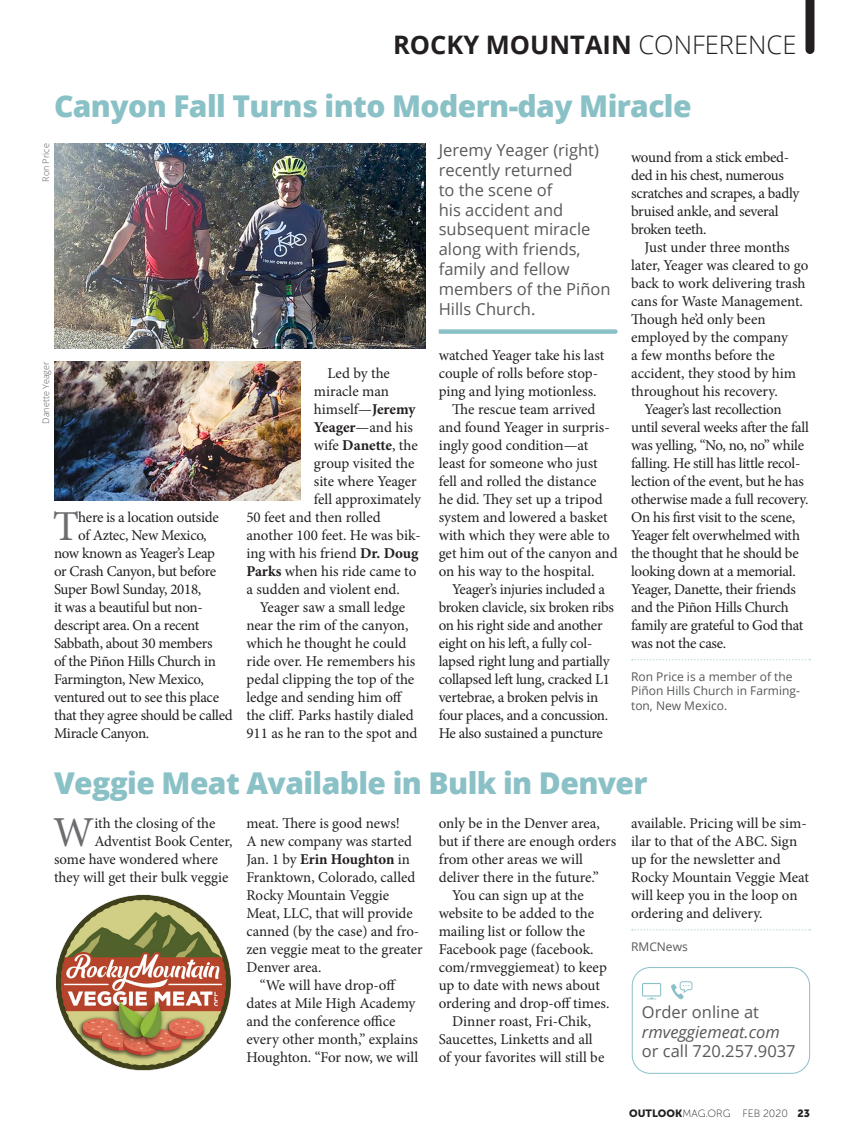
<style>
.page{position:relative;width:864px;height:1148px;background:#fff}
.page>*{position:absolute;margin:0;border:0;box-sizing:border-box;transform-origin:0 0}
.News_Text{font:42.75px "Minion Pro";color:#6c6d70}
.News_Title{font:800 30px "Open Sans";letter-spacing:-.02em;color:#8ac1c7}
.t1{font:700 25.5px "Open Sans";color:#231f20}
.Photo_Caption{font:16.5px/19.8px "Open Sans";color:#57585a}
.News_Text-2{font:15px/18px "Minion Pro";letter-spacing:-.01em;color:#231f20}
.News_Text-3{font:15px "Minion Pro";letter-spacing:-.03em;color:#231f20}
.Author_Bio{font:12px/14.4px "Open Sans";color:#57585a}
.t2{font:10.5px "Museo Sans 100";color:#231f20}
.Photo_Credit{font:300 9px "Open Sans";color:#57585a}
.s1{font-weight:300}
.s2{font-weight:700}
.s3{font-style:italic}
.s4{font-family:"Museo Sans 900"}
</style>
<div class="page">
<svg style="left:806px;top:0;width:8px;height:54px"></svg>
<svg style="left:632px;top:929px;width:178px;height:1px"></svg>
<img style="left:55px;top:894px;width:176px;height:177px">
<div style="left:632px;top:967px;width:178px;height:106px;border:1px solid #8ac1c7;border-radius:18px"></div>
<svg style="left:642px;top:983px;width:19px;height:16px"></svg>
<svg style="left:671px;top:981px;width:21px;height:18px"></svg>
<img style="left:54px;top:361px;width:246px;height:139px">
<img style="left:54px;top:143px;width:371px;height:205px">
<svg style="left:632px;top:659px;width:178px;height:1px"></svg>
<svg style="left:438px;top:329px;width:180px;height:5px"></svg>
<h3 class="t1" style="left:393px;top:27px;width:405px">ROCKY MOUNTAIN <span class="s1">CONFERENCE</span></h3>
<p class="News_Title" style="left:54px;top:83px;width:639px">Canyon Fall Turns into Modern-day Miracle</p>
<p class="Photo_Credit" style="left:40px;top:182px;width:40px;rotate:-90deg">Ron Price</p>
<p class="Photo_Credit" style="left:40px;top:424px;width:64px;rotate:-90deg">Danette Yeager</p>
<p class="News_Text" style="left:53px;top:498px;width:28px">T</p>
<p class="News_Text-2" style="left:78px;top:508px;width:142px">here is a location outside</p>
<p class="News_Text-2" style="left:78px;top:526px;width:130px">of Aztec, New Mexico,</p>
<p class="News_Text-2" style="left:54px;top:544px;width:163px">now known as Yeager’s Leap</p>
<p class="News_Text-3" style="left:54px;top:561px;width:164px">or Crash Canyon, but before</p>
<p class="News_Text-2" style="left:54px;top:580px;width:149px">Super Bowl Sunday, 2018,</p>
<p class="News_Text-2" style="left:54px;top:598px;width:150px">it was a beautiful but non-</p>
<p class="News_Text-2" style="left:54px;top:616px;width:147px">descript area. On a recent</p>
<p class="News_Text-2" style="left:54px;top:634px;width:160px">Sabbath, about 30 members</p>
<p class="News_Text-2" style="left:54px;top:652px;width:164px">of the Piñon Hills Church in</p>
<p class="News_Text-2" style="left:54px;top:670px;width:151px">Farmington, New Mexico,</p>
<p class="News_Text-2" style="left:54px;top:688px;width:167px">ventured out to see this place</p>
<p class="News_Text-2" style="left:54px;top:706px;width:180px">that they agree should be called</p>
<p class="News_Text-2" style="left:54px;top:724px;width:97px">Miracle Canyon.</p>
<p class="News_Text-2" style="left:327px;top:364px;width:64px">Led by the</p>
<p class="News_Text-2" style="left:314px;top:382px;width:77px">miracle man</p>
<p class="News_Text-2" style="left:314px;top:400px;width:103px">himself—<span class="s2">Jeremy</span></p>
<p class="News_Text-2" style="left:314px;top:418px;width:100px"><span class="s2">Yeager</span>—and his</p>
<p class="News_Text-2" style="left:314px;top:436px;width:106px">wife <span class="s2">Danette</span>, the</p>
<p class="News_Text-2" style="left:314px;top:454px;width:102px">group visited the</p>
<p class="News_Text-2" style="left:314px;top:472px;width:104px">site where Yeager</p>
<p class="News_Text-2" style="left:314px;top:490px;width:109px">fell approximately</p>
<p class="News_Text-2" style="left:246px;top:508px;width:136px">50 feet and then rolled</p>
<p class="News_Text-2" style="left:246px;top:526px;width:176px">another 100 feet. He was bik-</p>
<p class="News_Text-2" style="left:246px;top:544px;width:174px">ing with his friend <span class="s2">Dr. Doug</span></p>
<p class="News_Text-2" style="left:246px;top:562px;width:172px"><span class="s2">Parks</span> when his ride came to</p>
<p class="News_Text-2" style="left:246px;top:580px;width:155px">a sudden and violent end.</p>
<p class="News_Text-2" style="left:246px;top:598px;width:173px;text-indent:14px">Yeager saw a small ledge near the rim of the canyon, which he thought he could ride over. He remembers his pedal clipping the top of the ledge and sending him off the cliff. Parks hastily dialed<br>911 as he ran to the spot and</p>
<p class="Photo_Caption" style="left:439px;top:140px;width:173px">Jeremy Yeager (right) recently returned<br>to the scene of<br>his accident and subsequent miracle along with friends, family and fellow members of the Piñon<br>Hills Church.</p>
<p class="News_Text-2" style="left:439px;top:346px;width:167px">watched Yeager take his last couple of rolls before stop&shy;ping and lying motionless.</p>
<p class="News_Text-2" style="left:439px;top:400px;width:180px;text-indent:14px">The rescue team arrived and found Yeager in surpris&shy;ingly good condition—at least for someone who just fell and rolled the distance<br>he did. They set up a tripod system and lowered a basket with which they were able to get him out of the canyon and on his way to the hospital.</p>
<p class="News_Text-2" style="left:439px;top:580px;width:177px;text-indent:14px">Yeager’s injuries included a broken clavicle, six broken ribs on his right side and another eight on his left, a fully col&shy;lapsed right lung and partially collapsed left lung, cracked L1 vertebrae, a broken pelvis in four places, and a concussion.<br>He also sustained a puncture</p>
<p class="News_Text-2" style="left:631px;top:148px;width:170px">wound from a stick embed&shy;ded in his chest, numerous scratches and scrapes, a badly bruised ankle, and several broken teeth.</p>
<p class="News_Text-2" style="left:631px;top:238px;width:179px;text-indent:14px">Just under three months later, Yeager was cleared to go back to work delivering trash cans for Waste Management.<br>Though he’d only been employed by the company<br>a few months before the accident, they stood by him throughout his recovery.</p>
<p class="News_Text-2" style="left:631px;top:400px;width:179px;text-indent:14px">Yeager’s last recollection until several weeks after the fall was yelling, “No, no, no” while falling. He still has little recol&shy;lection of the event, but he has otherwise made a full recovery.<br>On his first visit to the scene,<br>Yeager felt overwhelmed with the thought that he should be looking down at a memorial.<br>Yeager, Danette, their friends and the Piñon Hills Church family are grateful to God that was not the case.</p>
<p class="Author_Bio" style="left:631px;top:669px;width:170px">Ron Price is a member of the<br>Piñon Hills Church in Farming&shy;ton, New Mexico.</p>
<p class="News_Title" style="left:54px;top:760px;width:595px">Veggie Meat Available in Bulk in Denver</p>
<p class="News_Text" style="left:53px;top:804px;width:43px">W</p>
<p class="News_Text-2" style="left:94px;top:814px;width:123px">ith the closing of the</p>
<p class="News_Text-2" style="left:246px;top:814px;width:178px">meat. There is good news!<br>A new company was started<br>Jan. 1 by <span class="s2">Erin Houghton</span> in<br>Franktown, Colorado, called<br>Rocky Mountain Veggie<br>Meat, LLC, that will provide canned (by the case) and fro&shy;zen veggie meat to the greater<br>Denver area.</p>
<p class="News_Text-2" style="left:246px;top:976px;width:173px;text-indent:14px">“We will have drop-off dates at Mile High Academy and the conference office every other month,” explains<br>Houghton. “For now, we will</p>
<p class="News_Text-2" style="left:439px;top:814px;width:179px">only be in the Denver area, but if there are enough orders from other areas we will deliver there in the future.”</p>
<p class="News_Text-2" style="left:439px;top:886px;width:172px;text-indent:14px">You can sign up at the website to be added to the mailing list or follow the<br>Facebook page (facebook. com/rmveggiemeat) to keep up to date with news about ordering and drop-off times.</p>
<p class="News_Text-2" style="left:439px;top:1012px;width:167px;text-indent:14px">Dinner roast, Fri-Chik,<br>Saucettes, Linketts and all of your favorites will still be</p>
<p class="News_Text-2" style="left:631px;top:814px;width:179px">available. Pricing will be sim&shy;ilar to that of the ABC. Sign up for the newsletter and<br>Rocky Mountain Veggie Meat will keep you in the loop on ordering and delivery.</p>
<p class="Author_Bio" style="left:631px;top:939px;width:58px">RMCNews</p>
<p class="News_Text-2" style="left:94px;top:832px;width:140px">Adventist Book Center,</p>
<p class="News_Text-2" style="left:54px;top:850px;width:165px">some have wondered where</p>
<p class="News_Text-2" style="left:54px;top:868px;width:176px">they will get their bulk veggie</p>
<p class="Photo_Caption" style="left:642px;top:1001px;width:155px">Order online at <span class="s3">rmveggiemeat.com </span>or call 720.257.9037</p>
<p class="t2" style="left:629px;top:1107px;width:182px"><span class="s4">OUTLOOK</span>MAG.ORG FEB 2020 <span class="s4">23</span></p>
</div>
